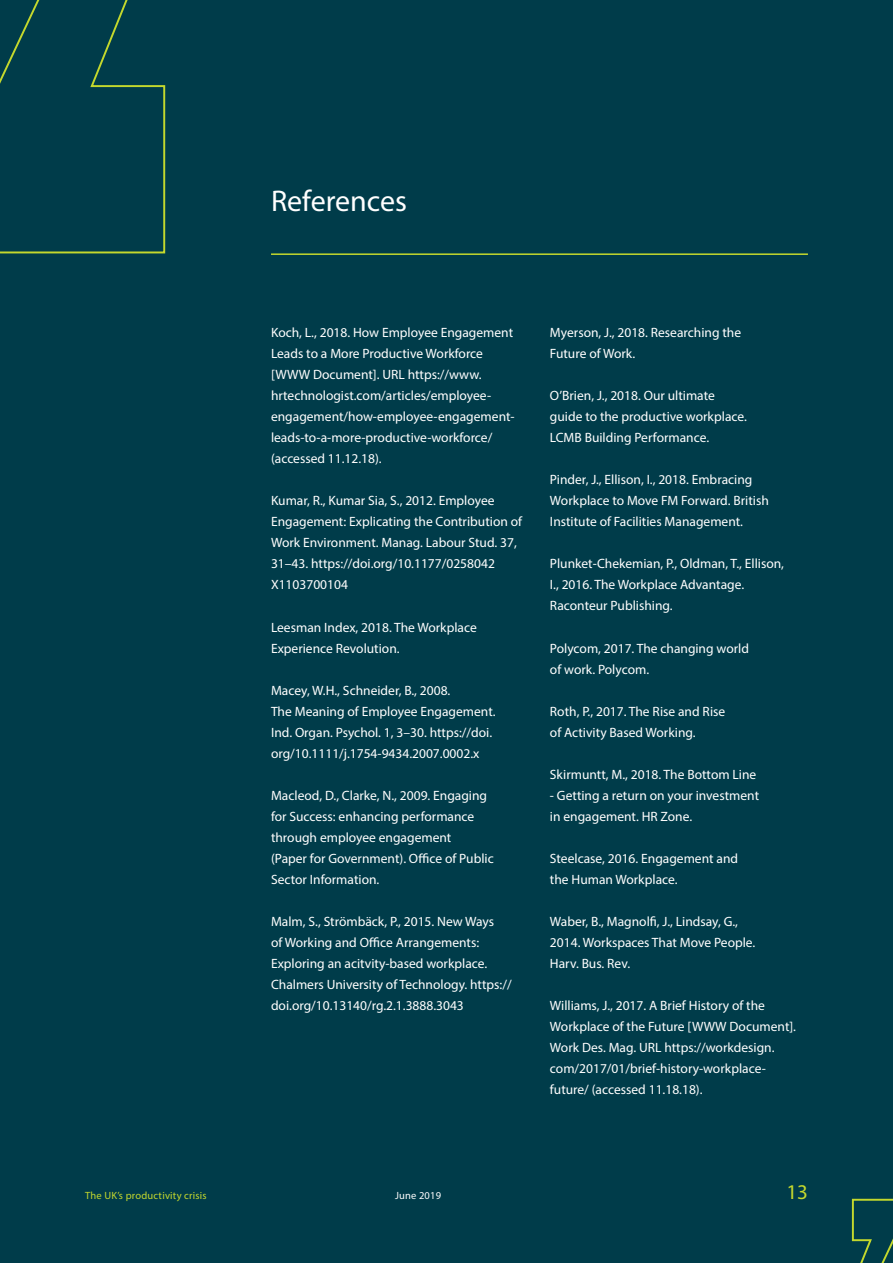
<style>
.page{position:relative;width:893px;height:1263px;background:#003c4a}
.page>*{position:absolute;margin:0;border:0;box-sizing:border-box;transform-origin:0 0}
.title_-_small_w__par{font:30px "Myriad Pro";color:#fff}
.t1{font:21px "Myriad Pro";color:#c4d82d}
.body_copy{font:13.5px/21px "Myriad Pro";color:#fff}
.t2{font:10.5px "Myriad Pro";letter-spacing:.02em;color:#c4d82d}
.t3{font:10.5px "Myriad Pro";letter-spacing:.02em;color:#fff}
</style>
<div class="page">
<svg style="left:851px;top:1198px;width:42px;height:65px"></svg>
<svg style="left:0;top:0;width:166px;height:254px"></svg>
<hr style="left:271px;top:253px;width:537px;height:2px;background:#c4d82d">
<p class="title_-_small_w__par" style="left:271px;top:183px;width:138px">References</p>
<p class="body_copy" style="left:271px;top:322px;width:245px">Koch, L., 2018. How Employee Engagement Leads to a More Productive Workforce [WWW Document]. URL https://www. hrtechnologist.com/articles/employee&shy;engagement/how-employee-engagement&shy;leads-to-a-more-productive-workforce/ (accessed 11.12.18).</p>
<p class="body_copy" style="left:271px;top:490px;width:253px">Kumar, R., Kumar Sia, S., 2012. Employee Engagement: Explicating the Contribution of Work Environment. Manag. Labour Stud. 37, 31–43. https://doi.org/10.1177/0258042<br>X1103700104</p>
<p class="body_copy" style="left:271px;top:616px;width:207px">Leesman Index, 2018. The Workplace<br>Experience Revolution.</p>
<p class="body_copy" style="left:271px;top:679px;width:226px">Macey, W.H., Schneider, B., 2008.<br>The Meaning of Employee Engagement.<br>Ind. Organ. Psychol. 1, 3–30. https://doi. org/10.1111/j.1754-9434.2007.0002.x</p>
<p class="body_copy" style="left:271px;top:784px;width:224px">Macleod, D., Clarke, N., 2009. Engaging for Success: enhancing performance through employee engagement<br>(Paper for Government). Office of Public Sector Information.</p>
<p class="body_copy" style="left:271px;top:910px;width:242px">Malm, S., Strömbäck, P., 2015. New Ways<br>of Working and Office Arrangements:<br>Exploring an acitvity-based workplace.<br>Chalmers University of Technology. https:// doi.org/10.13140/rg.2.1.3888.3043</p>
<p class="body_copy" style="left:550px;top:322px;width:193px">Myerson, J., 2018. Researching the<br>Future of Work.</p>
<p class="body_copy" style="left:550px;top:385px;width:198px">O’Brien, J., 2018. Our ultimate guide to the productive workplace.<br>LCMB Building Performance.</p>
<p class="body_copy" style="left:550px;top:469px;width:220px">Pinder, J., Ellison, I., 2018. Embracing<br>Workplace to Move FM Forward. British<br>Institute of Facilities Management.</p>
<p class="body_copy" style="left:550px;top:553px;width:236px">Plunket-Chekemian, P., Oldman, T., Ellison,<br>I., 2016. The Workplace Advantage.<br>Raconteur Publishing.</p>
<p class="body_copy" style="left:550px;top:637px;width:201px">Polycom, 2017. The changing world of work. Polycom.</p>
<p class="body_copy" style="left:550px;top:700px;width:177px">Roth, P., 2017. The Rise and Rise of Activity Based Working.</p>
<p class="body_copy" style="left:550px;top:763px;width:208px">Skirmuntt, M., 2018. The Bottom Line</p>
<p class="body_copy" style="left:550px;top:784px;width:211px">- Getting a return on your investment in engagement. HR Zone.</p>
<p class="body_copy" style="left:550px;top:847px;width:190px">Steelcase, 2016. Engagement and the Human Workplace.</p>
<p class="body_copy" style="left:550px;top:910px;width:207px">Waber, B., Magnolfi, J., Lindsay, G.,<br>2014. Workspaces That Move People.<br>Harv. Bus. Rev.</p>
<p class="body_copy" style="left:550px;top:994px;width:248px">Williams, J., 2017. A Brief History of the Workplace of the Future [WWW Document].<br>Work Des. Mag. URL https://workdesign. com/2017/01/brief-history-workplace&shy;future/ (accessed 11.18.18).</p>
<p class="t2" style="left:85px;top:1188px;width:123px">The UK’s productivity crisis</p>
<p class="t3" style="left:395px;top:1188px;width:48px">June 2019</p>
<h2 class="t1" style="left:786px;top:1178px;width:23px">13</h2>
</div>
